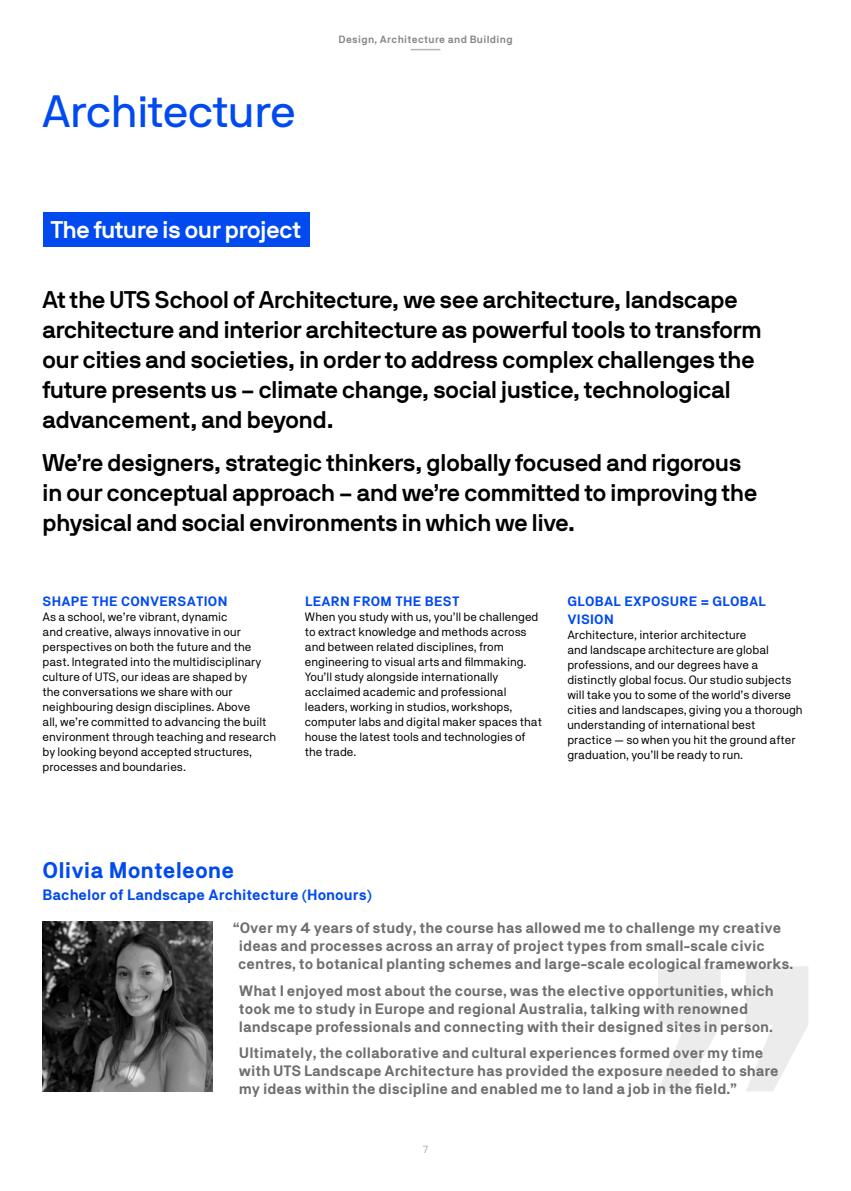
<style>
.page{position:relative;width:851px;height:1191px;background:#fff}
.page>*{position:absolute;margin:0;border:0;box-sizing:border-box;transform-origin:0 0}
.t1{font:45px "NB International Pro";color:#004af0}
.t2{font:700 24px/30px "NB International Pro";color:#000}
.t3{font:700 24px "NB International Pro";color:#fff}
.t4{font:700 22.5px "NB Akademie";color:#004af0}
.t5{font:700 15px/18px "NB Akademie";color:#706f6f}
.t6{font:700 15px "NB Akademie";color:#004af0}
.t7{font:700 13.5px/17.2px "NB Akademie";letter-spacing:.02em;color:#004af0}
.t8{font:12px/15px "NB Akademie";color:#000}
.t9{font:600 10.5px "NB Akademie";letter-spacing:.03em;color:#858585}
.t10{font:10.5px "NB International Pro";color:#b4b4b4}
</style>
<div class="page">
<svg style="left:658px;top:966px;width:150px;height:125px"></svg>
<div style="left:43px;top:213px;width:266px;height:34px;background:#004af0"></div>
<img style="left:43px;top:921px;width:170px;height:170px">
<hr style="left:410px;top:49px;width:30px;height:1px;background:#b4b4b4">
<h1 class="t1" style="left:43px;top:86px;width:254px">Architecture</h1>
<h2 class="t3" style="left:51px;top:216px;width:251px">The future is our project</h2>
<p class="t9" style="left:338px;top:33px;width:176px">Design, Architecture and Building</p>
<p class="t2" style="left:43px;top:285px;width:720px">At the UTS School of Architecture, we see architecture, landscape architecture and interior architecture as powerful tools to transform our cities and societies, in order to address complex challenges the future presents us – climate change, social justice, technological advancement, and beyond.</p>
<h2 class="t2" style="left:43px;top:447px;width:716px">We’re designers, strategic thinkers, globally focused and rigorous in our conceptual approach – and we’re committed to improving the physical and social environments in which we live.</h2>
<p class="t7" style="left:43px;top:592px;width:186px">SHAPE THE CONVERSATION</p>
<p class="t8" style="left:43px;top:609px;width:235px">As a school, we’re vibrant, dynamic<br>and creative, always innovative in our perspectives on both the future and the past. Integrated into the multidisciplinary culture of UTS, our ideas are shaped by<br>the conversations we share with our neighbouring design disciplines. Above<br>all, we’re committed to advancing the built environment through teaching and research by looking beyond accepted structures, processes and boundaries.</p>
<p class="t7" style="left:305px;top:592px;width:156px">LEARN FROM THE BEST</p>
<p class="t8" style="left:305px;top:609px;width:238px">When you study with us, you’ll be challenged to extract knowledge and methods across and between related disciplines, from engineering to visual arts and filmmaking.<br>You’ll study alongside internationally acclaimed academic and professional leaders, working in studios, workshops, computer labs and digital maker spaces that house the latest tools and technologies of the trade.</p>
<p class="t7" style="left:567px;top:592px;width:200px">GLOBAL EXPOSURE = GLOBAL<br>VISION</p>
<p class="t8" style="left:567px;top:626px;width:237px">Architecture, interior architecture<br>and landscape architecture are global professions, and our degrees have a distinctly global focus. Our studio subjects will take you to some of the world’s diverse cities and landscapes, giving you a thorough understanding of international best practice — so when you hit the ground after graduation, you’ll be ready to run.</p>
<h3 class="t4" style="left:43px;top:856px;width:193px">Olivia Monteleone</h3>
<p class="t6" style="left:43px;top:886px;width:330px">Bachelor of Landscape Architecture (Honours)</p>
<p class="t5" style="left:238px;top:918px;width:556px;text-indent:-5px">“Over my 4 years of study, the course has allowed me to challenge my creative ideas and processes across an array of project types from small-scale civic centres, to botanical planting schemes and large-scale ecological frameworks.</p>
<p class="t5" style="left:239px;top:981px;width:536px">What I enjoyed most about the course, was the elective opportunities, which took me to study in Europe and regional Australia, talking with renowned landscape professionals and connecting with their designed sites in person.</p>
<p class="t5" style="left:239px;top:1044px;width:541px">Ultimately, the collaborative and cultural experiences formed over my time with UTS Landscape Architecture has provided the exposure needed to share my ideas within the discipline and enabled me to land a job in the field.”</p>
<p class="t10" style="left:423px;top:1143px;width:6px">7</p>
</div>
